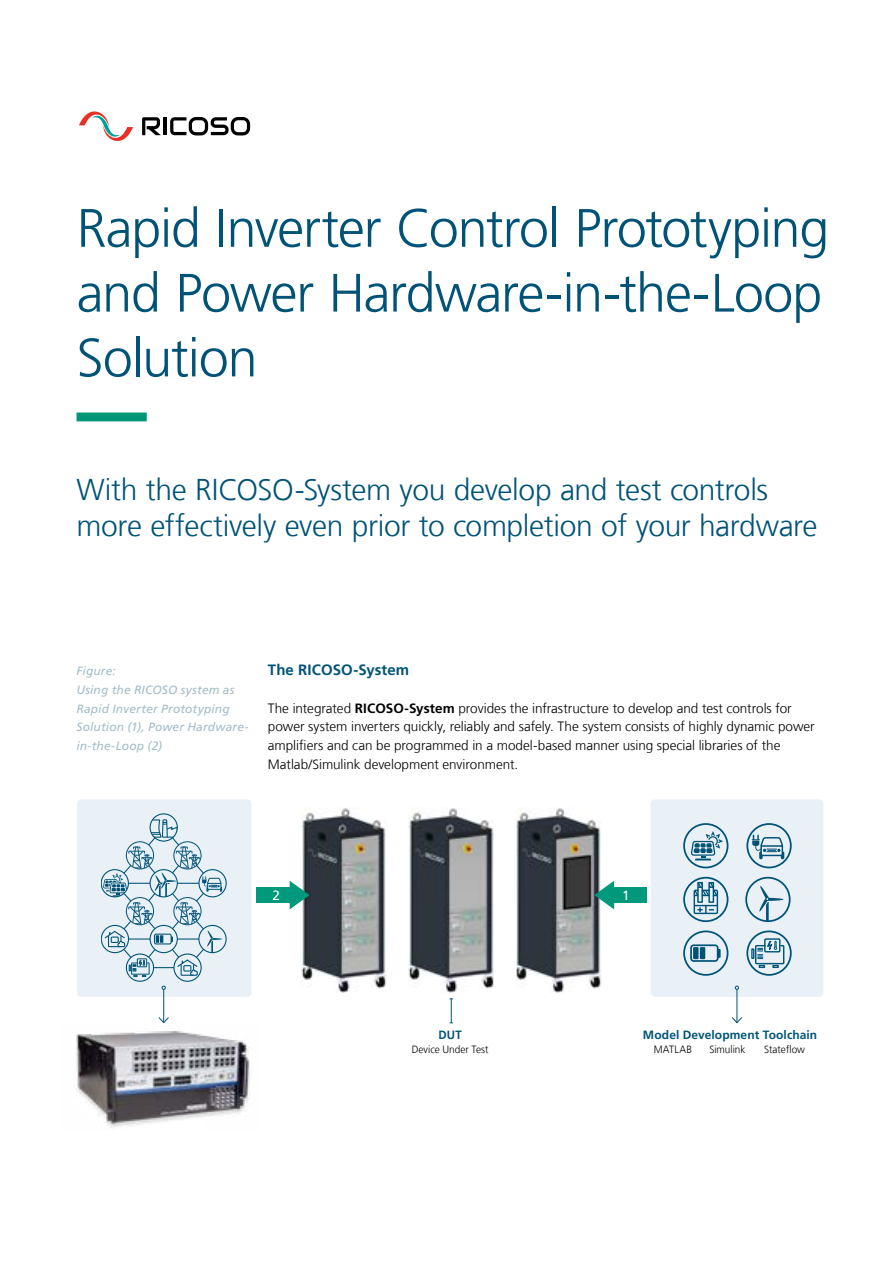
<style>
.page{position:relative;width:893px;height:1263px;background:#fff}
.page>*{position:absolute;margin:0;border:0;box-sizing:border-box;transform-origin:0 0}
.t1{font:300 54px/64.8px "Frutiger LT Com";letter-spacing:-.025em;color:#005377}
.t2{font:300 30px/36px "Frutiger LT Com";letter-spacing:-.015em;color:#005377}
.t3{font:700 15px "Frutiger LT Com";letter-spacing:.005em;color:#005377}
.t4{font:300 13.5px/18.8px "Frutiger LT Com";color:#000}
.t5{font:13.5px "Frutiger LT Com";color:#fff}
.t6{font:italic 12px/18.8px "Frutiger LT Com";letter-spacing:.015em;color:#a4bcc9}
.t7{font:700 12px "Frutiger LT Com";letter-spacing:.01em;color:#005578}
.t8{font:700 12px "Frutiger LT Com";letter-spacing:.01em;color:#005578;scale:.96 1}
.t9{font:300 10.5px "Frutiger LT Com";color:#000;scale:.96 1}
.s1{font-weight:700}
</style>
<div class="page">
<div style="left:77px;top:799px;width:174px;height:198px;background:#e9f1f7;border-radius:4px"></div>
<div style="left:651px;top:799px;width:172px;height:198px;background:#e9f1f7;border-radius:4px"></div>
<img style="left:301px;top:808px;width:85px;height:184px">
<img style="left:409px;top:808px;width:85px;height:184px">
<img style="left:516px;top:808px;width:85px;height:184px">
<div style="left:257px;top:887px;width:36px;height:16px;background:#00997b"></div>
<svg style="left:290px;top:881px;width:20px;height:28px"></svg>
<div style="left:611px;top:887px;width:36px;height:16px;background:#00997b"></div>
<svg style="left:594px;top:881px;width:20px;height:28px"></svg>
<div style="left:150px;top:813px;width:28px;height:29px;border:1px solid #005377;border-radius:50%"></div>
<div style="left:101px;top:869px;width:28px;height:28px;border:1px solid #005377;border-radius:50%"></div>
<div style="left:198px;top:869px;width:28px;height:28px;border:1px solid #005377;border-radius:50%"></div>
<div style="left:173px;top:953px;width:29px;height:29px;border:1px solid #005377;border-radius:50%"></div>
<div style="left:126px;top:953px;width:28px;height:29px;border:1px solid #005377;border-radius:50%"></div>
<div style="left:101px;top:925px;width:28px;height:28px;border:1px solid #005377;border-radius:50%"></div>
<div style="left:198px;top:925px;width:28px;height:28px;border:1px solid #005377;border-radius:50%"></div>
<svg style="left:103px;top:814px;width:120px;height:163px"></svg>
<svg style="left:691px;top:831px;width:32px;height:29px"></svg>
<div style="left:683px;top:823px;width:45px;height:45px;border:2px solid #005377;border-radius:50%"></div>
<div style="left:746px;top:823px;width:46px;height:45px;border:2px solid #005377;border-radius:50%"></div>
<svg style="left:752px;top:835px;width:32px;height:24px"></svg>
<div style="left:745px;top:877px;width:46px;height:45px;border:2px solid #005377;border-radius:50%"></div>
<svg style="left:759px;top:885px;width:26px;height:36px"></svg>
<div style="left:683px;top:877px;width:45px;height:45px;border:2px solid #005377;border-radius:50%"></div>
<div style="left:694px;top:889px;width:24px;height:25px;border:1px solid #005377"></div>
<div style="left:708px;top:882px;width:6px;height:21px;border:1px solid #005377"></div>
<div style="left:697px;top:882px;width:6px;height:21px;border:1px solid #005377"></div>
<svg style="left:693px;top:881px;width:26px;height:16px"></svg>
<svg style="left:694px;top:905px;width:23px;height:8px"></svg>
<div style="left:746px;top:930px;width:46px;height:46px;border:2px solid #005377;border-radius:50%"></div>
<div style="left:755px;top:945px;width:29px;height:19px;border:1px solid #005377"></div>
<div style="left:764px;top:938px;width:16px;height:14px;border:1px solid #005377"></div>
<svg style="left:759px;top:965px;width:6px;height:3px"></svg>
<svg style="left:772px;top:965px;width:7px;height:3px"></svg>
<svg style="left:751px;top:941px;width:26px;height:18px"></svg>
<div style="left:683px;top:930px;width:45px;height:46px;border:2px solid #005377;border-radius:50%"></div>
<div style="left:690px;top:944px;width:28px;height:18px;border:2px solid #005377;border-radius:3px"></div>
<svg style="left:718px;top:949px;width:3px;height:9px"></svg>
<div style="left:693px;top:947px;width:5px;height:12px;background:#005377"></div>
<div style="left:700px;top:947px;width:5px;height:12px;background:#005377"></div>
<hr style="left:737px;top:989px;width:1px;height:34px;background:#005377">
<svg style="left:731px;top:1016px;width:11px;height:8px"></svg>
<svg style="left:735px;top:986px;width:4px;height:4px"></svg>
<hr style="left:163px;top:989px;width:1px;height:34px;background:#005377">
<svg style="left:158px;top:1016px;width:11px;height:7px"></svg>
<svg style="left:162px;top:986px;width:4px;height:4px"></svg>
<svg style="left:450px;top:998px;width:3px;height:25px"></svg>
<svg style="left:77px;top:412px;width:70px;height:9px"></svg>
<svg style="left:79px;top:111px;width:54px;height:30px"></svg>
<svg style="left:142px;top:117px;width:19px;height:18px"></svg>
<hr style="left:163px;top:117px;width:4px;height:18px;background:#000">
<svg style="left:170px;top:117px;width:80px;height:18px"></svg>
<img style="left:74px;top:1023px;width:176px;height:105px">
<h1 class="t1" style="left:77px;top:196px;width:754px">Rapid Inverter Control Prototyping and Power Hardware-in-the-Loop<br>Solution</h1>
<h2 class="t2" style="left:77px;top:471px;width:743px">With the RICOSO-System you develop and test controls more effectively even prior to completion of your hardware</h2>
<p class="t6" style="left:77px;top:662px;width:173px">Figure:<br>Using the RICOSO system as<br>Rapid Inverter Prototyping<br>Solution (1), Power Hardware&shy;in-the-Loop (2)</p>
<p class="t3" style="left:268px;top:661px;width:143px">The RICOSO-System</p>
<p class="t4" style="left:268px;top:699px;width:548px">The integrated <span class="s1">RICOSO-System</span> provides the infrastructure to develop and test controls for power system inverters quickly, reliably and safely. The system consists of highly dynamic power amplifiers and can be programmed in a model-based manner using special libraries of the Matlab/Simulink development environment.</p>
<p class="t5" style="left:273px;top:887px;width:9px">2</p>
<p class="t5" style="left:622px;top:887px;width:9px">1</p>
<p class="t8" style="left:439px;top:1028px;width:26px">DUT</p>
<p class="t9" style="left:412px;top:1043px;width:82px">Device Under Test</p>
<p class="t7" style="left:643px;top:1028px;width:176px">Model Development Toolchain</p>
<p class="t9" style="left:654px;top:1043px;width:41px">MATLAB</p>
<p class="t9" style="left:709px;top:1043px;width:39px">Simulink</p>
<p class="t9" style="left:764px;top:1043px;width:44px">Stateflow</p>
</div>
